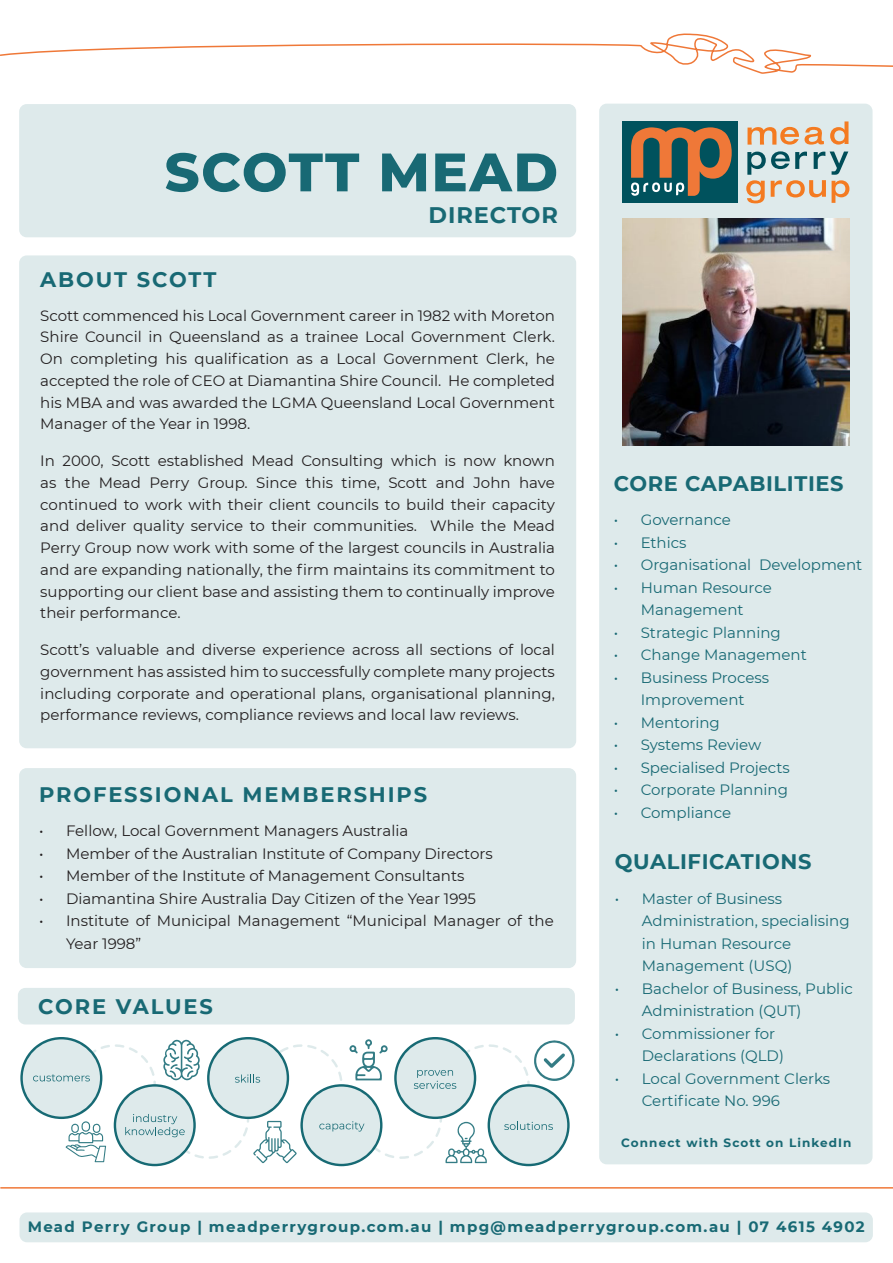
<style>
.page{position:relative;width:893px;height:1263px;background:#fff}
.page>*{position:absolute;margin:0;border:0;box-sizing:border-box;transform-origin:0 0}
.t1{font:800 54px "Montserrat";letter-spacing:.03em;color:#186974}
.t2{font:700 22.5px "Montserrat";letter-spacing:.04em;color:#186974}
.t3{font:700 21px "Montserrat";letter-spacing:.08em;color:#186974}
.t4{font:700 21px "Montserrat";letter-spacing:.03em;color:#186974}
.t5{font:15px/21.8px "Montserrat";color:#231f20;text-align:justify}
.t6{font:15px/22.5px "Montserrat";color:#186974}
.t7{font:700 15px "Montserrat";letter-spacing:.09em;color:#186974}
.t8{font:700 12px "Montserrat";letter-spacing:.09em;color:#186974}
</style>
<div class="page">
<div style="left:20px;top:1212px;width:853px;height:30px;background:#deeaeb;border-radius:7px"></div>
<hr style="left:0;top:1187px;width:893px;height:1px;background:#f07838">
<svg style="left:0;top:33px;width:893px;height:40px"></svg>
<div style="left:19px;top:768px;width:557px;height:200px;background:#deeaeb;border-radius:8px"></div>
<div style="left:19px;top:255px;width:557px;height:493px;background:#deeaeb;border-radius:8px"></div>
<div style="left:19px;top:104px;width:557px;height:133px;background:#deeaeb;border-radius:8px"></div>
<div style="left:599px;top:104px;width:273px;height:1060px;background:#deeaeb;border-radius:8px"></div>
<div style="left:622px;top:121px;width:116px;height:82px;background:#00525d"></div>
<svg style="left:747px;top:121px;width:101px;height:24px"></svg>
<svg style="left:746px;top:151px;width:103px;height:52px"></svg>
<svg style="left:631px;top:127px;width:101px;height:69px"></svg>
<img style="left:622px;top:218px;width:227px;height:228px">
<div style="left:18px;top:988px;width:557px;height:36px;background:#deeaeb;border-radius:8px"></div>
<svg style="left:570px;top:1048px;width:5px;height:26px"></svg>
<svg style="left:20px;top:1037px;width:550px;height:129px"></svg>
<p class="t1" style="left:165px;top:133px;width:395px">SCOTT MEAD</p>
<p class="t2" style="left:429px;top:199px;width:131px">DIRECTOR</p>
<p class="t3" style="left:40px;top:264px;width:178px">ABOUT SCOTT</p>
<p class="t5" style="left:40px;top:304px;width:516px">Scott commenced his Local Government career in 1982 with Moreton Shire Council in Queensland as a trainee Local Government Clerk.<br>On completing his qualification as a Local Government Clerk, he accepted the role of CEO at Diamantina Shire Council. He completed his MBA and was awarded the LGMA Queensland Local Government Manager of the Year in 1998.</p>
<p class="t5" style="left:40px;top:449px;width:516px">In 2000, Scott established Mead Consulting which is now known as the Mead Perry Group. Since this time, Scott and John have continued to work with their client councils to build their capacity and deliver quality service to their communities. While the Mead Perry Group now work with some of the largest councils in Australia and are expanding nationally, the firm maintains its commitment to supporting our client base and assisting them to continually improve their performance.</p>
<p class="t5" style="left:40px;top:638px;width:516px">Scott’s valuable and diverse experience across all sections of local government has assisted him to successfully complete many projects including corporate and operational plans, organisational planning, performance reviews, compliance reviews and local law reviews.</p>
<p class="t3" style="left:39px;top:779px;width:390px">PROFESSIONAL MEMBERSHIPS</p>
<p class="t5" style="left:39px;top:819px;width:371px">• Fellow, Local Government Managers Australia</p>
<p class="t5" style="left:39px;top:842px;width:455px">• Member of the Australian Institute of Company Directors</p>
<p class="t5" style="left:39px;top:864px;width:427px">• Member of the Institute of Management Consultants</p>
<p class="t5" style="left:39px;top:887px;width:439px">• Diamantina Shire Australia Day Citizen of the Year 1995</p>
<p class="t5" style="left:66px;top:909px;width:489px;line-height:22.5px;text-indent:-27px">• Institute of Municipal Management “Municipal Manager of the<br>Year 1998”</p>
<p class="t3" style="left:38px;top:991px;width:176px">CORE VALUES</p>
<p class="t4" style="left:614px;top:468px;width:231px">CORE CAPABILITIES</p>
<p class="t6" style="left:614px;top:508px;width:119px">• Governance</p>
<p class="t6" style="left:614px;top:530px;width:74px">• Ethics</p>
<p class="t6" style="left:614px;top:553px;width:250px">• Organisational Development</p>
<p class="t6" style="left:614px;top:575px;width:160px;text-align:center">• Human Resource<br>Management</p>
<p class="t6" style="left:614px;top:620px;width:169px">• Strategic Planning</p>
<p class="t6" style="left:614px;top:643px;width:195px">• Change Management</p>
<p class="t6" style="left:614px;top:665px;width:157px;text-align:center">• Business Process<br>Improvement</p>
<p class="t6" style="left:614px;top:710px;width:108px">• Mentoring</p>
<p class="t6" style="left:614px;top:733px;width:149px">• Systems Review</p>
<p class="t6" style="left:614px;top:755px;width:178px">• Specialised Projects</p>
<p class="t6" style="left:614px;top:778px;width:176px">• Corporate Planning</p>
<p class="t6" style="left:614px;top:800px;width:119px">• Compliance</p>
<p class="t4" style="left:615px;top:846px;width:198px">QUALIFICATIONS</p>
<p class="t6" style="left:642px;top:886px;width:209px;text-indent:-27px">• Master of Business<br>Administration, specialising in Human Resource<br>Management (USQ)</p>
<p class="t6" style="left:642px;top:976px;width:212px;text-indent:-27px">• Bachelor of Business, Public<br>Administration (QUT)</p>
<p class="t6" style="left:642px;top:1021px;width:144px;text-indent:-27px">• Commissioner for<br>Declarations (QLD)</p>
<p class="t6" style="left:642px;top:1066px;width:190px;text-indent:-27px">• Local Government Clerks<br>Certificate No. 996</p>
<p class="t8" style="left:621px;top:1134px;width:232px">Connect with Scott on LinkedIn</p>
<p class="t7" style="left:28px;top:1216px;width:838px">Mead Perry Group | meadperrygroup.com.au | mpg@meadperrygroup.com.au | 07 4615 4902</p>
</div>
